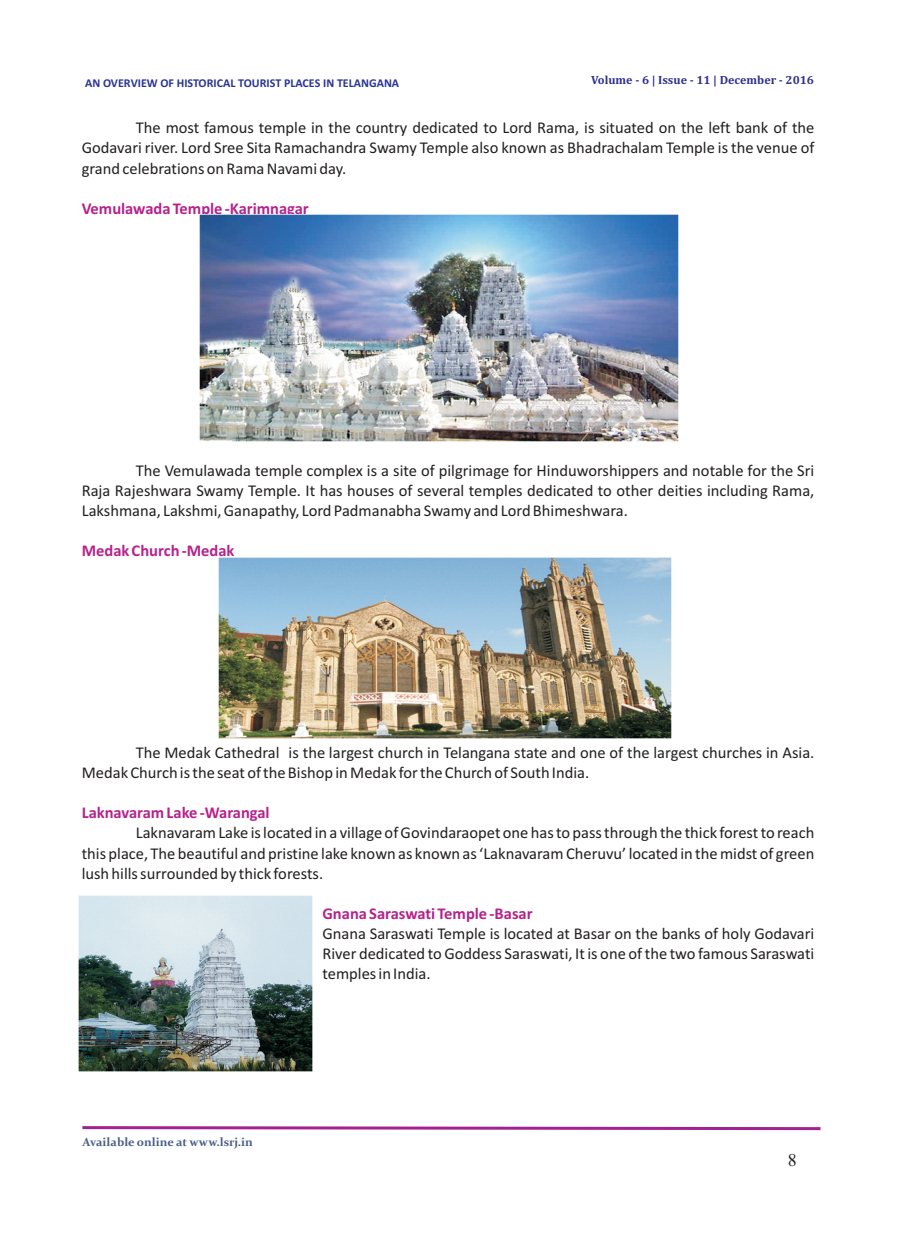
<style>
.page{position:relative;width:898px;height:1242px;background:#fff}
.page>*{position:absolute;margin:0;border:0;box-sizing:border-box;transform-origin:0 0}
.t1{font:18px "Times New Roman";color:#231f20}
.t2{font:16.5px/20.1px "Calibri";color:#231f20;text-align:justify}
.t3{font:700 16.5px "Calibri";color:#b6218b}
.t4{font:700 12px "Calibri";color:#2a3594}
.t5{font:700 12px "Cambria";color:#2e308f}
.t6{font:700 12px "Constantia";color:#485e88}
</style>
<div class="page">
<svg style="left:82px;top:1126px;width:739px;height:5px"></svg>
<img style="left:199px;top:214px;width:479px;height:227px">
<img style="left:218px;top:558px;width:453px;height:180px">
<img style="left:79px;top:895px;width:233px;height:176px">
<p class="t4" style="left:85px;top:78px;width:315px">AN OVERVIEW OF HISTORICAL TOURIST PLACES IN TELANGANA</p>
<p class="t5" style="left:591px;top:74px;width:224px">Volume - 6 | Issue - 11 | December - 2016</p>
<p class="t2" style="left:82px;top:119px;width:734px;text-indent:54px">The most famous temple in the country dedicated to Lord Rama, is situated on the left bank of the Godavari river. Lord Sree Sita Ramachandra Swamy Temple also known as Bhadrachalam Temple is the venue of grand celebrations on Rama Navami day.</p>
<p class="t3" style="left:82px;top:201px;width:228px">Vemulawada Temple -Karimnagar</p>
<p class="t2" style="left:82px;top:461px;width:734px;text-indent:54px">The Vemulawada temple complex is a site of pilgrimage for Hinduworshippers and notable for the Sri Raja Rajeshwara Swamy Temple. It has houses of several temples dedicated to other deities including Rama, Lakshmana, Lakshmi, Ganapathy, Lord Padmanabha Swamy and Lord Bhimeshwara.</p>
<p class="t3" style="left:82px;top:544px;width:154px">Medak Church -Medak</p>
<p class="t2" style="left:82px;top:743px;width:734px;text-indent:54px">The Medak Cathedral is the largest church in Telangana state and one of the largest churches in Asia.<br>Medak Church is the seat of the Bishop in Medak for the Church of South India.</p>
<p class="t3" style="left:82px;top:806px;width:189px">Laknavaram Lake -Warangal</p>
<p class="t2" style="left:82px;top:824px;width:734px;text-indent:54px">Laknavaram Lake is located in a village of Govindaraopet one has to pass through the thick forest to reach this place, The beautiful and pristine lake known as known as ‘Laknavaram Cheruvu’ located in the midst of green lush hills surrounded by thick forests.</p>
<p class="t3" style="left:322px;top:906px;width:211px">Gnana Saraswati Temple -Basar</p>
<p class="t6" style="left:82px;top:1137px;width:172px">Available online at www.lsrj.in</p>
<p class="t2" style="left:322px;top:925px;width:493px">Gnana Saraswati Temple is located at Basar on the banks of holy Godavari River dedicated to Goddess Saraswati, It is one of the two famous Saraswati temples in India.</p>
<p class="t1" style="left:787px;top:1154px;width:10px">8</p>
</div>
